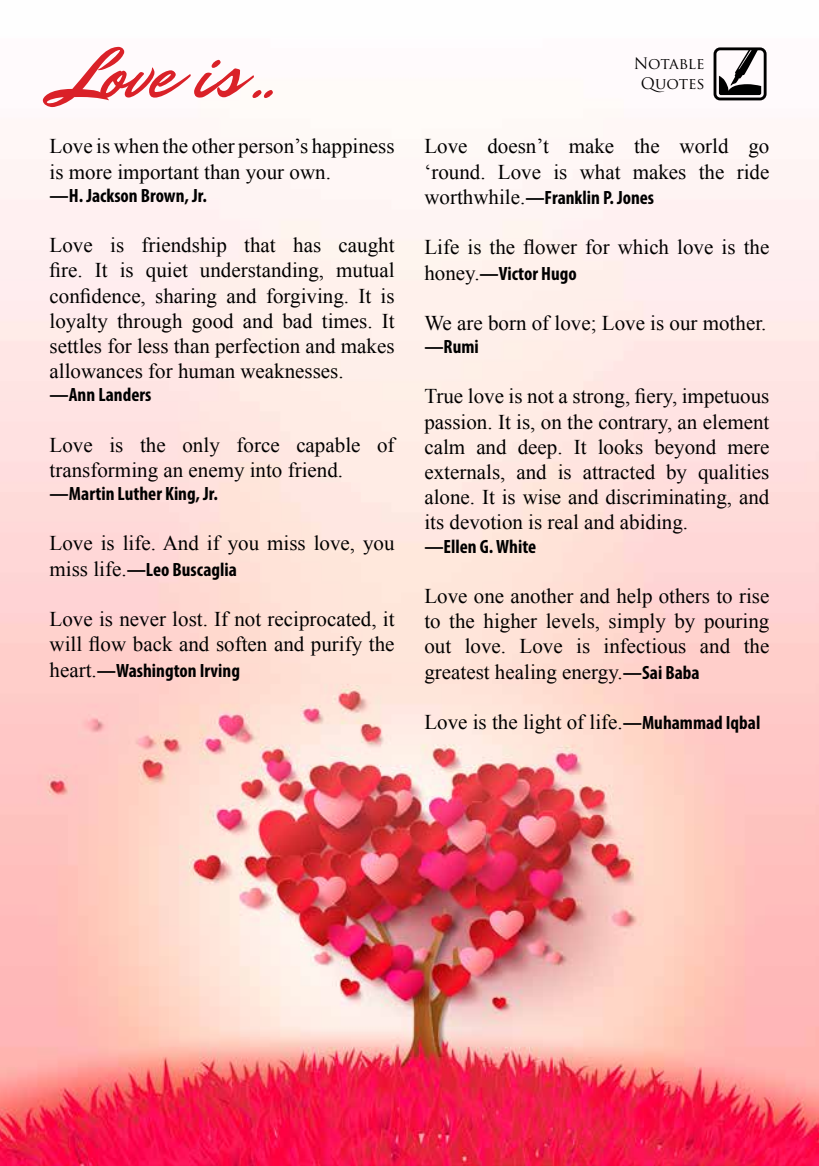
<style>
.page{position:relative;width:819px;height:1166px;background:#fff}
.page>*{position:absolute;margin:0;border:0;box-sizing:border-box;transform-origin:0 0}
.t1{font:73.5px "Mr Dafoe";color:#da2128}
.t2{font:21px/25.2px "Times New Roman";color:#000}
.t3{font:700 condensed 19.25px "Myriad Pro";color:#000}
.t4{font:15.4px "Trajan Pro";letter-spacing:-.01em;color:#000}
.s1{font-family:"Times New Roman";font-weight:400;font-stretch:normal;font-size:21px}
.s2{font-family:"Myriad Pro";font-weight:700;font-stretch:condensed;font-size:19.25px}
</style>
<div class="page">
<img style="left:0;top:51px;width:819px;height:1115px">
<div style="left:713px;top:47px;width:53px;height:53px;border:3px solid #000;border-radius:5px"></div>
<svg style="left:719px;top:49px;width:42px;height:46px"></svg>
<h1 class="t1" style="left:58px;top:24px;width:216px">Love is…</h1>
<p class="t2" style="left:50px;top:134px;width:346px">Love is when the other person’s happiness is more important than your own.</p>
<p class="t3" style="left:50px;top:183px;width:159px">—H. Jackson Brown, Jr.</p>
<p class="t2" style="left:50px;top:232px;width:346px;text-align:justify">Love is friendship that has caught fire. It is quiet understanding, mutual confidence, sharing and forgiving. It is loyalty through good and bad times. It settles for less than perfection and makes allowances for human weaknesses.</p>
<p class="t3" style="left:50px;top:383px;width:103px">—Ann Landers</p>
<p class="t2" style="left:50px;top:432px;width:346px">Love is the only force capable of transforming an enemy into friend.</p>
<p class="t3" style="left:50px;top:482px;width:170px">—Martin Luther King, Jr.</p>
<p class="t2" style="left:50px;top:530px;width:346px">Love is life. And if you miss love, you</p>
<p class="t3" style="left:50px;top:557px;width:189px"><span class="s1">miss life.</span>—Leo Buscaglia</p>
<p class="t2" style="left:50px;top:606px;width:346px">Love is never lost. If not reciprocated, it will flow back and soften and purify the</p>
<p class="t3" style="left:50px;top:658px;width:192px"><span class="s1">heart.</span>—Washington Irving</p>
<p class="t4" style="left:634px;top:54px;width:72px">Notable</p>
<p class="t4" style="left:641px;top:73px;width:65px">Quotes</p>
<p class="t2" style="left:424px;top:134px;width:346px">Love doesn’t make the world go ‘round. Love is what makes the ride</p>
<p class="t3" style="left:424px;top:185px;width:231px"><span class="s1">worthwhile.</span>—Franklin P. Jones</p>
<p class="t2" style="left:424px;top:234px;width:346px">Life is the flower for which love is the</p>
<p class="t3" style="left:424px;top:261px;width:154px"><span class="s1">honey.</span>—Victor Hugo</p>
<p class="t2" style="left:424px;top:310px;width:343px">We are born of love; Love is our mother.</p>
<p class="t3" style="left:424px;top:335px;width:56px">—Rumi</p>
<p class="t2" style="left:424px;top:383px;width:346px;text-align:justify">True love is not a strong, fiery, impetuous passion. It is, on the contrary, an element calm and deep. It looks beyond mere externals, and is attracted by qualities alone. It is wise and discriminating, and its devotion is real and abiding.</p>
<p class="t3" style="left:424px;top:534px;width:113px">—Ellen G. White</p>
<p class="t2" style="left:424px;top:583px;width:346px;text-align:justify">Love one another and help others to rise to the higher levels, simply by pouring out love. Love is infectious and the greatest healing energy.<span class="s2">—Sai Baba</span></p>
<p class="t2" style="left:424px;top:709px;width:337px">Love is the light of life.<span class="s2">—Muhammad Iqbal</span></p>
</div>
